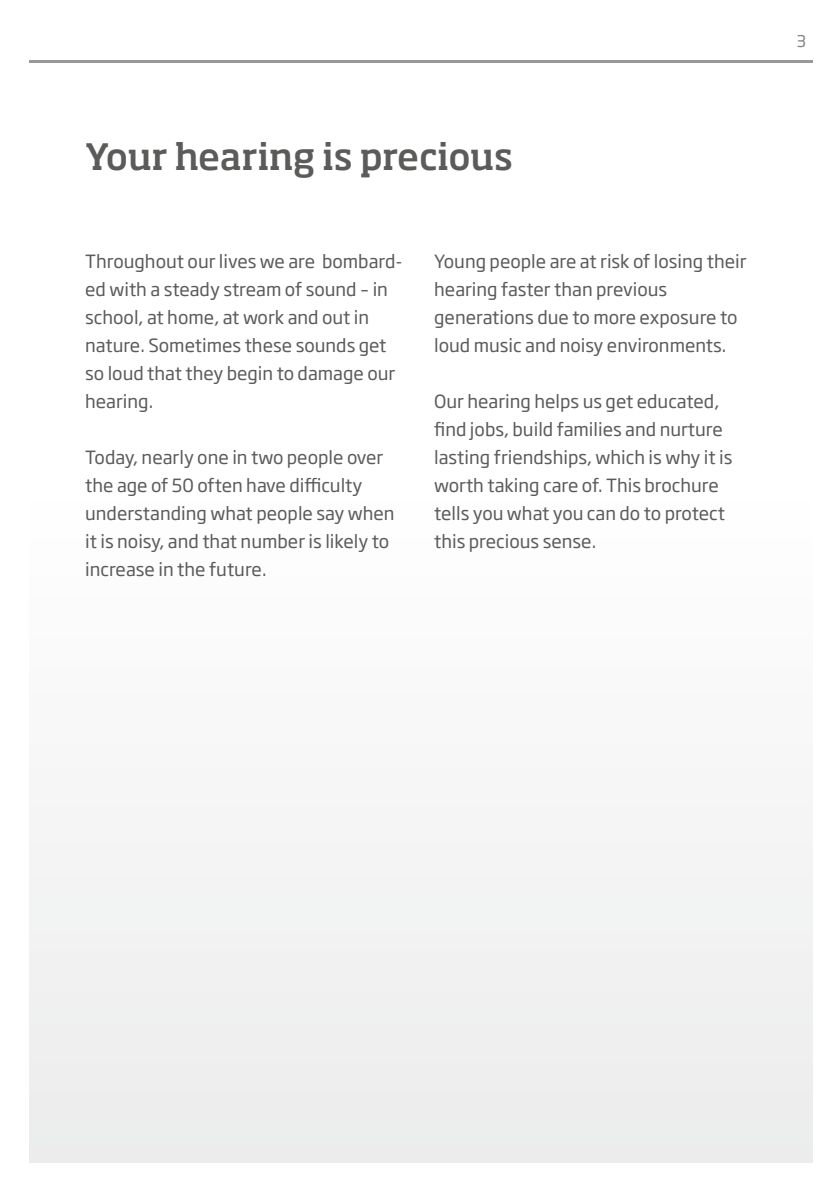
<style>
.page{position:relative;width:840px;height:1191px;background:#fff}
.page>*{position:absolute;margin:0;border:0;box-sizing:border-box;transform-origin:0 0}
.t1{font:500 36px "Soho Pro";letter-spacing:-.01em;color:#5b5b5a}
.t2{font:18px/28px "Soho Gothic Pro";color:#5b5b5a}
.t3{font:16px "Soho Gothic Pro";color:#818281}
</style>
<div class="page">
<div style="left:29px;top:28px;width:783px;height:1134px;background:linear-gradient(to right,#f9f9f9,#f9f9f9)"></div>
<hr style="left:29px;top:61px;width:782px;height:2px;background:#989999">
<h1 class="t1" style="left:85px;top:131px;width:429px">Your hearing is precious</h1>
<p class="t2" style="left:85px;top:246px;width:319px">Throughout our lives we are bombard&shy;ed with a steady stream of sound – in school, at home, at work and out in nature. Sometimes these sounds get so loud that they begin to damage our hearing.</p>
<p class="t2" style="left:85px;top:442px;width:311px">Today, nearly one in two people over the age of 50 often have difficulty understanding what people say when it is noisy, and that number is likely to increase in the future.</p>
<p class="t2" style="left:434px;top:246px;width:314px">Young people are at risk of losing their hearing faster than previous generations due to more exposure to loud music and noisy environments.</p>
<p class="t2" style="left:434px;top:386px;width:300px">Our hearing helps us get educated, find jobs, build families and nurture lasting friendships, which is why it is worth taking care of. This brochure tells you what you can do to protect this precious sense.</p>
<p class="t3" style="left:795px;top:28px;width:11px">3</p>
</div>
